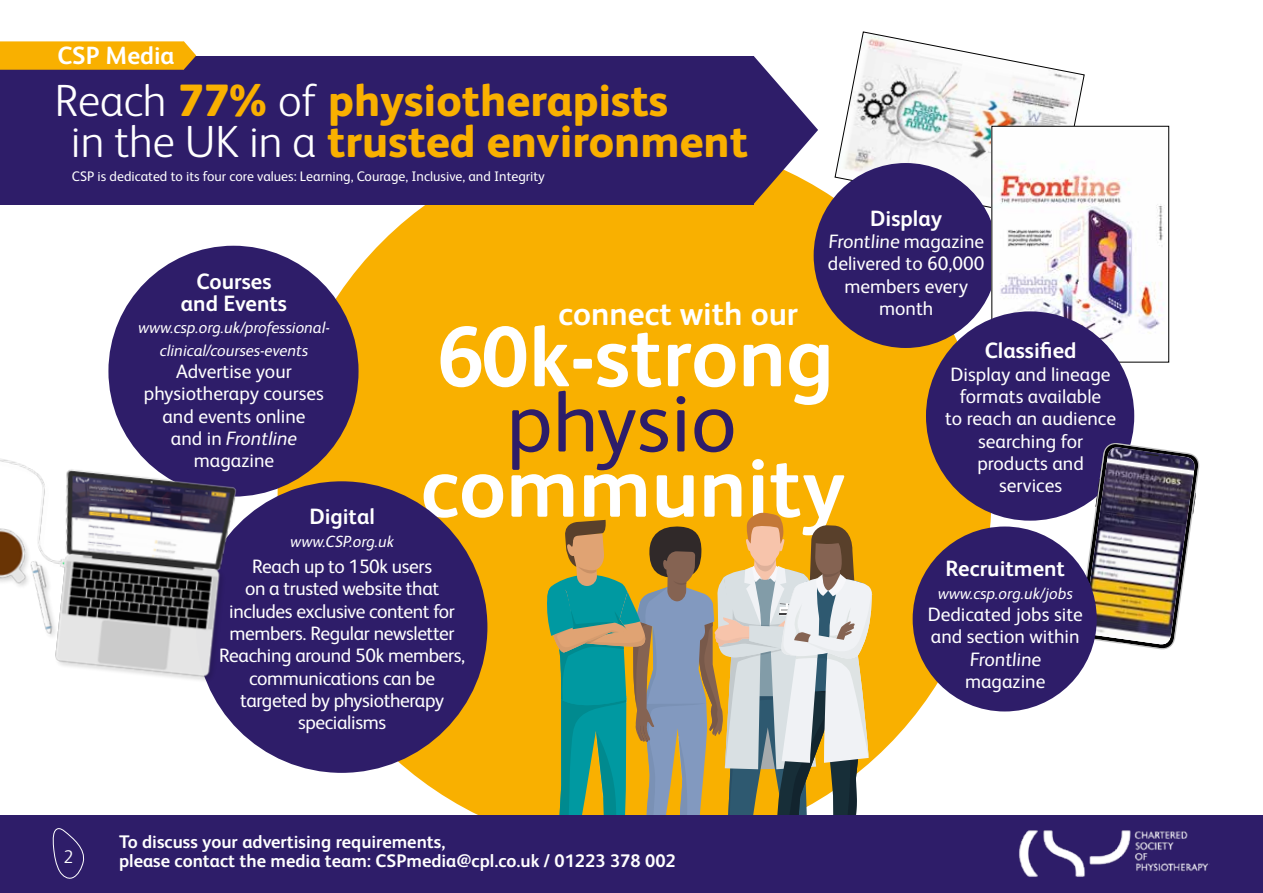
<style>
.page{position:relative;width:1263px;height:893px;background:#fff}
.page>*{position:absolute;margin:0;border:0;box-sizing:border-box;transform-origin:0 0}
.t1{font:700 85.5px "FS Albert Pro";color:#fff}
.t2{font:85.5px "FS Albert Pro";color:#2e1d69}
.t3{font:800 45.3px/41px "FS Albert Pro";color:#f9b000}
.t4{font:700 32.7px "FS Albert Pro";color:#fff}
.t5{font:700 24.9px "FS Albert Pro";color:#fff}
.t6{font:700 22.2px/22.4px "FS Albert Pro";color:#fff;text-align:center}
.t7{font:19.35px/22.4px "FS Albert Pro";letter-spacing:-.005em;color:#fff;text-align:center}
.t8{font:300 18.45px "FS Albert Pro";color:#fff}
.t9{font:700 18.3px/18.3px "FS Albert Pro";color:#fff}
.t10{font:italic 16.2px/22.4px "FS Albert Pro";color:#fff;text-align:center}
.t11{font:13.8px "FS Albert Pro";color:#fff}
.s1{font-weight:300;color:#fff}
.s2{font-style:italic}
</style>
<div class="page">
<svg style="left:835px;top:32px;width:249px;height:187px"></svg>
<div style="left:278px;top:137px;width:713px;height:714px;background:#f9b000;border-radius:50%"></div>
<div style="left:196px;top:481px;width:291px;height:292px;background:#2e1d69;border-radius:50%"></div>
<div style="left:814px;top:163px;width:184px;height:185px;background:#2e1d69;border-radius:50%"></div>
<svg style="left:754px;top:56px;width:64px;height:148px"></svg>
<div style="left:0;top:56px;width:754px;height:148px;background:#2e1d69"></div>
<svg style="left:184px;top:41px;width:12px;height:28px"></svg>
<div style="left:0;top:41px;width:184px;height:29px;background:#f9b000"></div>
<div style="left:108px;top:246px;width:250px;height:251px;background:#2e1d69;border-radius:50%"></div>
<svg style="left:547px;top:512px;width:325px;height:303px"></svg>
<div style="left:0;top:815px;width:1263px;height:78px;background:#2e1d69"></div>
<img style="left:1019px;top:830px;width:190px;height:47px">
<svg style="left:52px;top:828px;width:33px;height:51px"></svg>
<img style="left:993px;top:128px;width:172px;height:231px">
<div style="left:926px;top:311px;width:208px;height:210px;background:#2e1d69;border-radius:50%"></div>
<img style="left:1078px;top:443px;width:122px;height:207px">
<div style="left:913px;top:526px;width:184px;height:185px;background:#2e1d69;border-radius:50%"></div>
<img style="left:0;top:423px;width:253px;height:314px">
<p class="t5" style="left:57px;top:37px;width:119px">CSP Media</p>
<h2 class="t3" style="left:71px;top:77px;width:679px;text-indent:-16px"><span class="s1">Reach</span> 77% <span class="s1">of</span> physiotherapists<br><span class="s1">in the UK in a</span> trusted environment</h2>
<p class="t11" style="left:72px;top:166px;width:474px">CSP is dedicated to its four core values: Learning, Courage, Inclusive, and Integrity</p>
<p class="t8" style="left:63px;top:844px;width:11px">2</p>
<p class="t6" style="left:870px;top:206px;width:73px">Display</p>
<p class="t7" style="left:828px;top:229px;width:158px">Frontline magazine delivered to 60,000 members every month</p>
<p class="t6" style="left:181px;top:269px;width:108px">Courses and Events</p>
<p class="t10" style="left:138px;top:316px;width:193px">www.csp.org.uk/professional&shy;clinical/courses-events</p>
<p class="t7" style="left:144px;top:359px;width:182px">Advertise your physiotherapy courses and events online<br>and in <span class="s2">Frontline </span>magazine</p>
<h3 class="t4" style="left:559px;top:291px;width:241px">connect with our</h3>
<h1 class="t1" style="left:437px;top:297px;width:399px">60k-strong</h1>
<p class="t6" style="left:985px;top:338px;width:93px">Classified</p>
<p class="t7" style="left:945px;top:361px;width:172px">Display and lineage formats available<br>to reach an audience searching for products and services</p>
<h1 class="t2" style="left:506px;top:361px;width:232px">physio</h1>
<h1 class="t1" style="left:421px;top:427px;width:426px">community</h1>
<p class="t6" style="left:309px;top:504px;width:67px">Digital</p>
<p class="t10" style="left:290px;top:529px;width:105px">www.CSP.org.uk</p>
<p class="t7" style="left:219px;top:554px;width:247px">Reach up to 150k users<br>on a trusted website that includes exclusive content for members. Regular newsletter<br>Reaching around 50k members, communications can be targeted by physiotherapy specialisms</p>
<p class="t6" style="left:945px;top:556px;width:121px">Recruitment</p>
<p class="t10" style="left:938px;top:581px;width:137px">www.csp.org.uk/jobs</p>
<p class="t7" style="left:928px;top:602px;width:156px">Dedicated jobs site and section within<br>Frontline magazine</p>
<p class="t9" style="left:119px;top:832px;width:558px">To discuss your advertising requirements,<br>please contact the media team: CSPmedia@cpl.co.uk / 01223 378 002</p>
</div>
